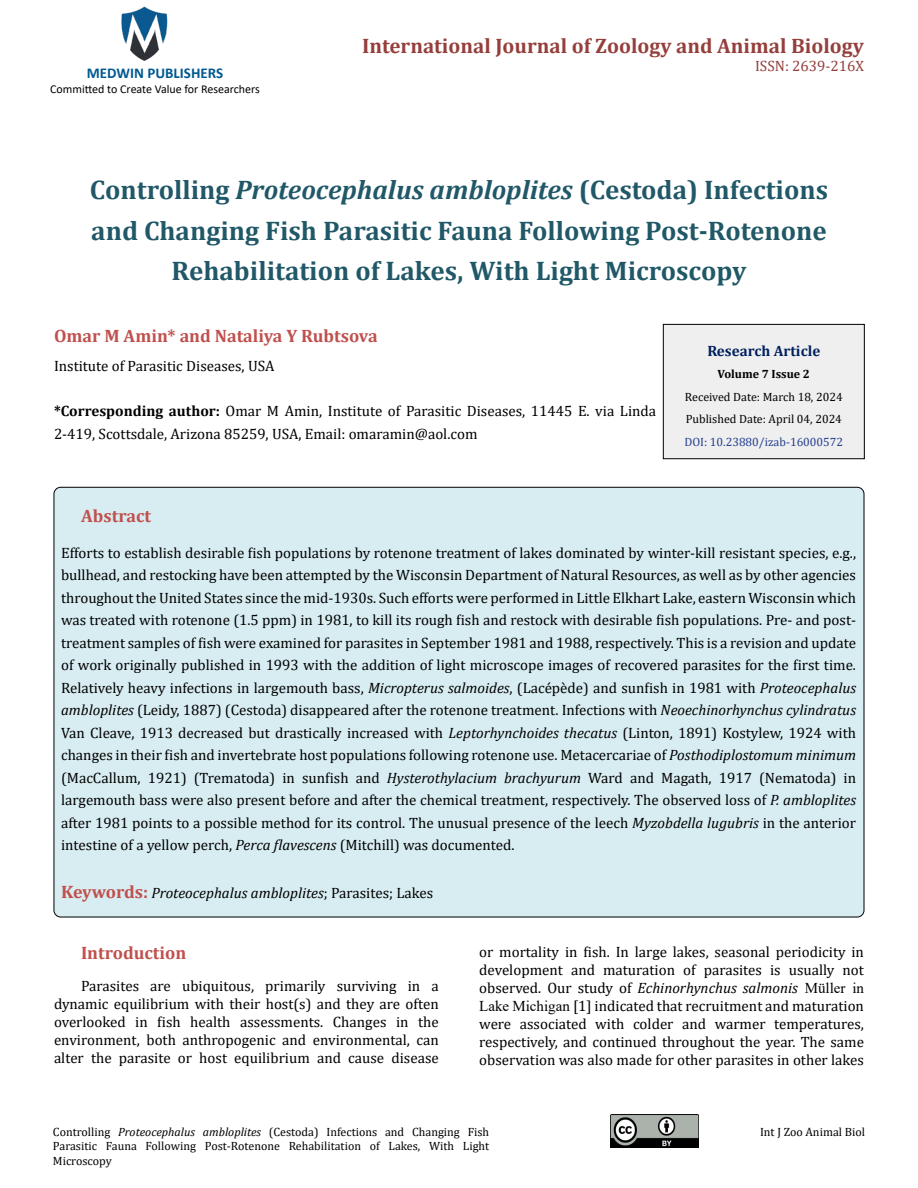
<style>
.page{position:relative;width:918px;height:1188px;background:#fff}
.page>*{position:absolute;margin:0;border:0;box-sizing:border-box;transform-origin:0 0}
.t1{font:700 27px/40.5px "Cambria";color:#215868;text-align:center}
.t2{font:700 21px "Cambria";color:#953f3c}
.t3{font:700 18px "Cambria";color:#c0504d}
.t4{font:15px/22.5px "Cambria";color:#000;text-align:justify}
.t5{font:italic 15px "Cambria";color:#000}
.t6{font:700 15px "Calibri";color:#005991}
.t7{font:700 15px "Cambria";color:#002060}
.t8{font:15px "Cambria";color:#953f3c}
.t9{font:12px/14.4px "Cambria";color:#000;text-align:justify}
.t10{font:12px "Calibri";color:#000}
.t11{font:12px "Cambria";color:#25408f}
.t12{font:700 12px "Cambria";color:#000}
.s1{font-style:italic}
.s2{font-weight:700}
.s3{font-weight:700;font-style:normal;font-size:18px;color:#c0504d}
.s4{font-style:normal}
.s5{font-family:"Times New Roman"}
</style>
<div class="page">
<img style="left:121px;top:6px;width:47px;height:55px">
<img style="left:610px;top:1114px;width:89px;height:34px">
<div style="left:663px;top:324px;width:201px;height:135px;background:#efefef"></div>
<div style="left:663px;top:324px;width:202px;height:135px;border:1px solid #000"></div>
<div style="left:54px;top:487px;width:810px;height:430px;background:#d8edf2;border-radius:7px"></div>
<p class="t6" style="left:87px;top:63px;width:138px">MEDWIN PUBLISHERS</p>
<p class="t10" style="left:50px;top:80px;width:211px">Committed to Create Value for Researchers</p>
<h2 class="t2" style="left:362px;top:31px;width:503px">International Journal of Zoology and Animal Biology</h2>
<p class="t8" style="left:755px;top:57px;width:110px">ISSN: 2639-216X</p>
<h1 class="t1" style="left:90px;top:169px;width:740px">Controlling <span class="s1">Proteocephalus ambloplites</span> (Cestoda) Infections and Changing Fish Parasitic Fauna Following Post-Rotenone<br>Rehabilitation of Lakes, With Light Microscopy</h1>
<p class="t3" style="left:54px;top:323px;width:325px">Omar M Amin* and Nataliya Y Rubtsova</p>
<p class="t4" style="left:54px;top:355px;width:222px">Institute of Parasitic Diseases, USA</p>
<p class="t4" style="left:54px;top:400px;width:604px"><span class="s2">*Corresponding author:</span> Omar M Amin, Institute of Parasitic Diseases, 11445 E. via Linda<br>2-419, Scottsdale, Arizona 85259, USA, Email: omaramin@aol.com</p>
<p class="t7" style="left:707px;top:340px;width:114px">Research Article</p>
<p class="t12" style="left:718px;top:366px;width:94px">Volume 7 Issue 2</p>
<p class="t9" style="left:685px;top:386px;width:159px;line-height:22.5px">Received Date: March 18, 2024<br>Published Date: April 04, 2024</p>
<p class="t11" style="left:684px;top:435px;width:160px">DOI: 10.23880/izab-16000572</p>
<p class="t3" style="left:81px;top:503px;width:71px">Abstract</p>
<p class="t4" style="left:61px;top:541px;width:797px">Efforts to establish desirable fish populations by rotenone treatment of lakes dominated by winter-kill resistant species, e.g., bullhead, and restocking have been attempted by the Wisconsin Department of Natural Resources, as well as by other agencies throughout the United States since the mid-1930s. Such efforts were performed in Little Elkhart Lake, eastern Wisconsin which was treated with rotenone (1.5 ppm) in 1981, to kill its rough fish and restock with desirable fish populations. Pre- and post&shy;treatment samples of fish were examined for parasites in September 1981 and 1988, respectively. This is a revision and update of work originally published in 1993 with the addition of light microscope images of recovered parasites for the first time.<br>Relatively heavy infections in largemouth bass, <span class="s1">Micropterus salmoides</span>, (Lacépède) and sunfish in 1981 with <span class="s1">Proteocephalus ambloplites</span> (Leidy, 1887) (Cestoda) disappeared after the rotenone treatment. Infections with <span class="s1">Neoechinorhynchus cylindratus </span>Van Cleave, 1913 decreased but drastically increased with <span class="s1">Leptorhynchoides thecatus</span> (Linton, 1891) Kostylew, 1924 with changes in their fish and invertebrate host populations following rotenone use. Metacercariae of <span class="s1">Posthodiplostomum minimum </span>(MacCallum, 1921) (Trematoda) in sunfish and <span class="s1">Hysterothylacium brachyurum</span> Ward and Magath, 1917 (Nematoda) in largemouth bass were also present before and after the chemical treatment, respectively. The observed loss of <span class="s1">P. ambloplites </span>after 1981 points to a possible method for its control. The unusual presence of the leech <span class="s1">Myzobdella lugubris</span> in the anterior intestine of a yellow perch, <span class="s1">Perca flavescens</span> (Mitchill) was documented.</p>
<p class="t5" style="left:61px;top:882px;width:374px"><span class="s3">Keywords:</span> Proteocephalus ambloplites<span class="s4">; Parasites; Lakes</span></p>
<p class="t3" style="left:81px;top:940px;width:107px">Introduction</p>
<p class="t4" style="left:54px;top:976px;width:386px;line-height:18px;text-indent:27px">Parasites are ubiquitous, primarily surviving in a dynamic equilibrium with their host(s) and they are often overlooked in fish health assessments. Changes in the environment, both anthropogenic and environmental, can alter the parasite or host equilibrium and cause disease</p>
<p class="t4" style="left:479px;top:942px;width:386px;line-height:18px">or mortality in fish. In large lakes, seasonal periodicity in development and maturation of parasites is usually not observed. Our study of <span class="s1">Echinorhynchus salmonis</span> <span class="s5">Müller in Lake Michigan</span> [1] indicated that recruitment and maturation were associated with colder and warmer temperatures, respectively, and continued throughout the year. The same observation was also made for other parasites in other lakes</p>
<p class="t9" style="left:53px;top:1125px;width:438px">Controlling <span class="s1">Proteocephalus ambloplites</span> (Cestoda) Infections and Changing Fish Parasitic Fauna Following Post-Rotenone Rehabilitation of Lakes, With Light Microscopy</p>
<p class="t9" style="left:760px;top:1125px;width:106px">Int J Zoo Animal Biol</p>
</div>
